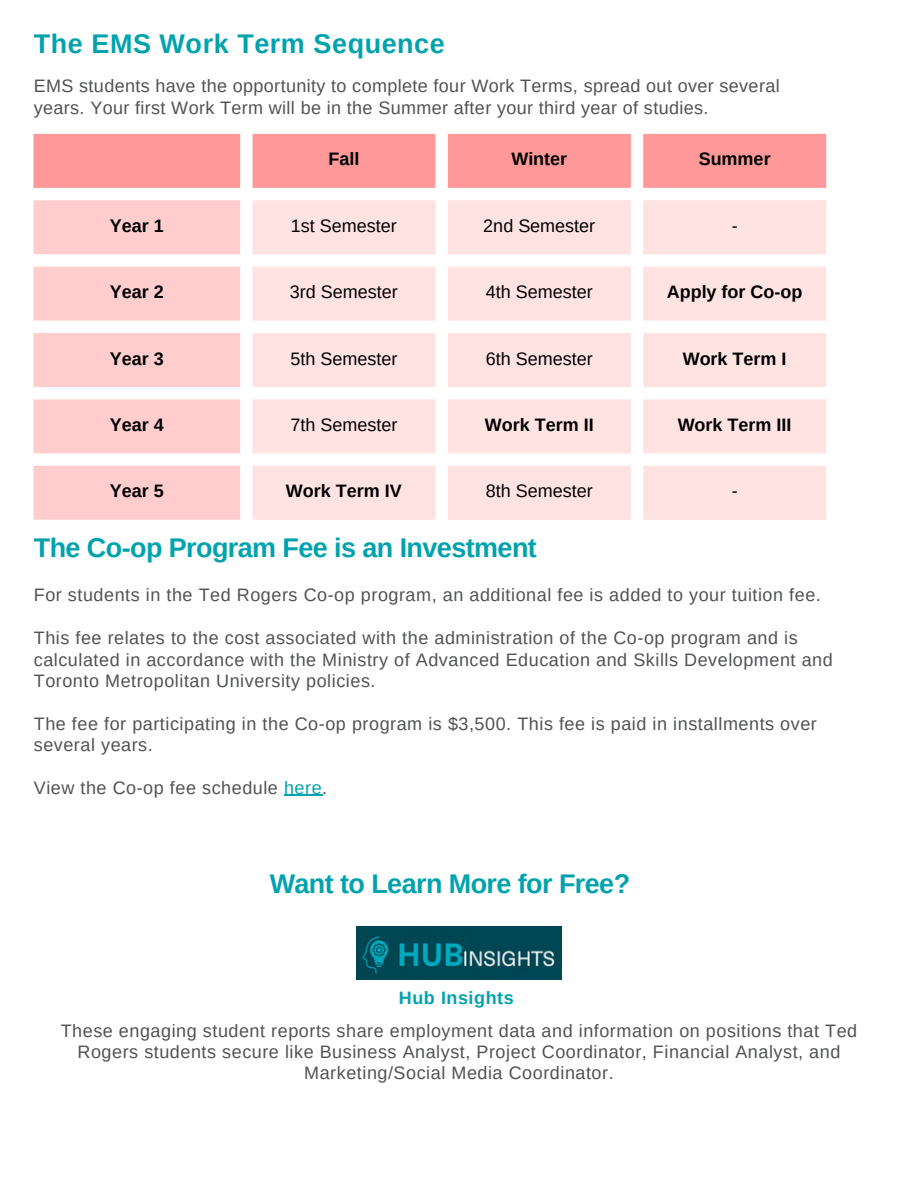
<style>
.page{position:relative;width:918px;height:1188px;background:#fff}
.page>*{position:absolute;margin:0;border:0;box-sizing:border-box;transform-origin:0 0}
.t1{font:700 27px "Arimo";letter-spacing:-.02em;color:#00a3ad}
.t2{font:700 27px "Arimo";letter-spacing:.02em;color:#00a3ad}
.t3{font:18px/21.3px "Arimo";letter-spacing:.03em;color:#515254}
.t4{font:700 18px "Arimo";color:#000}
.t5{font:18px "Arimo";color:#000}
.t6{font:700 18px "Arimo";letter-spacing:.03em;color:#00a3ad}
.s1{color:#01a3ae}
</style>
<div class="page">
<div style="left:33px;top:134px;width:793px;height:54px;background:#f99"></div>
<svg style="left:33px;top:200px;width:207px;height:320px;background:#ffd4d4"></svg>
<svg style="left:253px;top:200px;width:573px;height:320px;fill:#ffe3e3"></svg>
<hr style="left:284px;top:795px;width:38px;height:1px;background:#01a3ae">
<img style="left:356px;top:927px;width:205px;height:53px">
<p class="t2" style="left:34px;top:29px;width:413px">The EMS Work Term Sequence</p>
<p class="t3" style="left:34px;top:76px;width:747px">EMS students have the opportunity to complete four Work Terms, spread out over several years. Your first Work Term will be in the Summer after your third year of studies.</p>
<h1 class="t4" style="left:329px;top:149px;width:32px">Fall</h1>
<p class="t4" style="left:511px;top:149px;width:57px">Winter</p>
<p class="t4" style="left:699px;top:149px;width:73px">Summer</p>
<p class="t4" style="left:110px;top:215px;width:55px">Year 1</p>
<p class="t5" style="left:291px;top:215px;width:107px">1st Semester</p>
<p class="t5" style="left:483px;top:215px;width:113px">2nd Semester</p>
<p class="t5" style="left:732px;top:215px;width:7px">-</p>
<p class="t4" style="left:110px;top:282px;width:55px">Year 2</p>
<p class="t5" style="left:290px;top:282px;width:109px">3rd Semester</p>
<p class="t5" style="left:486px;top:282px;width:108px">4th Semester</p>
<p class="t4" style="left:667px;top:282px;width:137px">Apply for Co-op</p>
<p class="t4" style="left:110px;top:348px;width:55px">Year 3</p>
<p class="t5" style="left:290px;top:348px;width:108px">5th Semester</p>
<p class="t5" style="left:486px;top:348px;width:108px">6th Semester</p>
<p class="t4" style="left:683px;top:348px;width:105px">Work Term I</p>
<p class="t4" style="left:110px;top:415px;width:55px">Year 4</p>
<p class="t5" style="left:290px;top:415px;width:108px">7th Semester</p>
<p class="t4" style="left:485px;top:415px;width:110px">Work Term II</p>
<p class="t4" style="left:678px;top:415px;width:115px">Work Term III</p>
<p class="t4" style="left:110px;top:481px;width:55px">Year 5</p>
<p class="t4" style="left:286px;top:481px;width:117px">Work Term IV</p>
<p class="t5" style="left:486px;top:481px;width:108px">8th Semester</p>
<p class="t5" style="left:732px;top:481px;width:7px">-</p>
<p class="t1" style="left:34px;top:532px;width:505px">The Co-op Program Fee is an Investment</p>
<p class="t3" style="left:34px;top:584px;width:789px">For students in the Ted Rogers Co-op program, an additional fee is added to your tuition fee.</p>
<p class="t3" style="left:34px;top:627px;width:801px">This fee relates to the cost associated with the administration of the Co-op program and is calculated in accordance with the Ministry of Advanced Education and Skills Development and<br>Toronto Metropolitan University policies.</p>
<h1 class="t3" style="left:34px;top:713px;width:785px">The fee for participating in the Co-op program is $3,500. This fee is paid in installments over several years.</h1>
<p class="t3" style="left:34px;top:777px;width:295px">View the Co-op fee schedule <span class="s1">here</span>.</p>
<h1 class="t1" style="left:270px;top:869px;width:362px">Want to Learn More for Free?</h1>
<p class="t6" style="left:399px;top:987px;width:116px">Hub Insights</p>
<h2 class="t3" style="left:61px;top:1020px;width:798px;text-align:center">These engaging student reports share employment data and information on positions that Ted<br>Rogers students secure like Business Analyst, Project Coordinator, Financial Analyst, and<br>Marketing/Social Media Coordinator.</h2>
</div>
